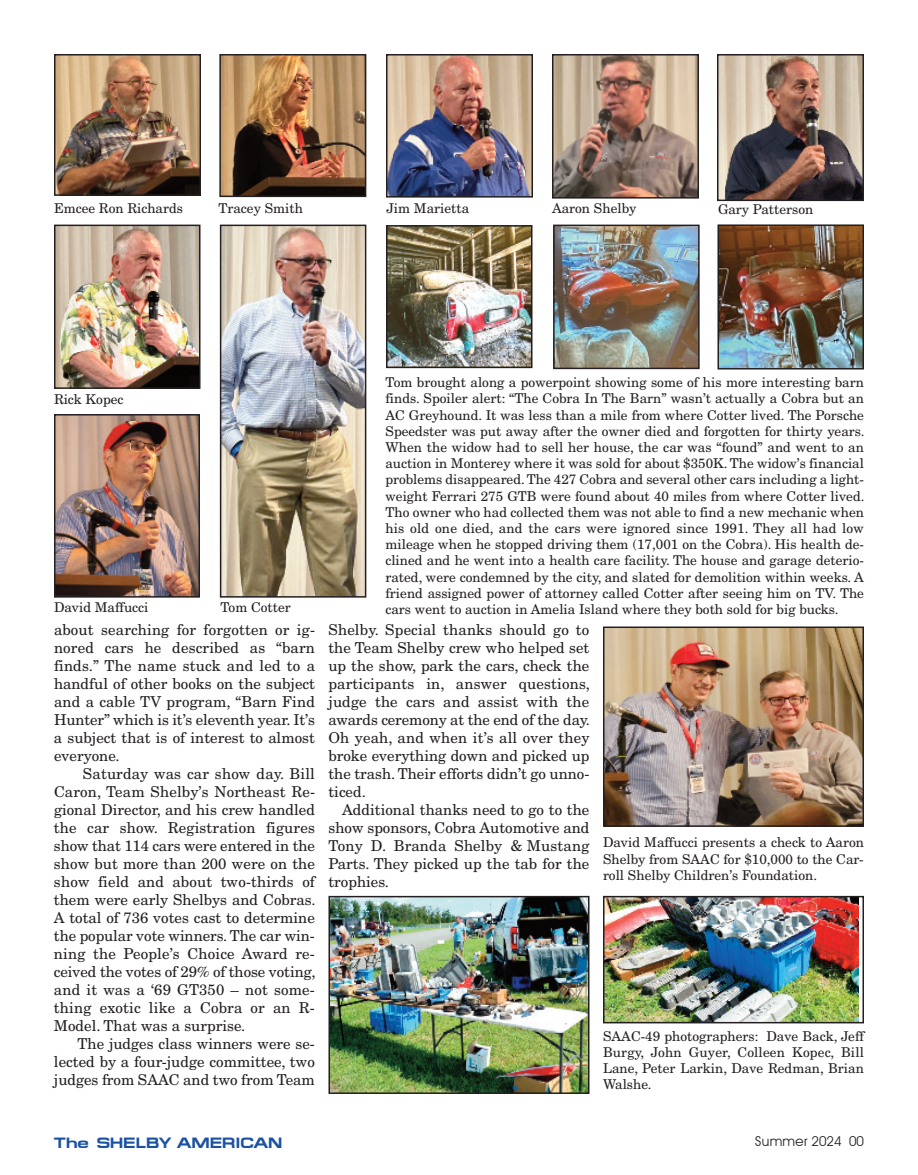
<style>
.page{position:relative;width:918px;height:1175px;background:#fff}
.page>*{position:absolute;margin:0;border:0;box-sizing:border-box;transform-origin:0 0}
.t1{font:15px/18px "New Century Schlbk";color:#231f20;text-align:justify}
.t2{font:700 15px "Micro Extend FLF";color:#1a52a3}
.t3{font:13.5px/16.2px "New Century Schlbk";color:#231f20;text-align:justify}
.t4{font:13.5px "Avant Garde";color:#231f20}
</style>
<div class="page">
<img style="left:57px;top:57px;width:141px;height:136px">
<div style="left:54px;top:54px;width:147px;height:142px;border:2px solid #231f20"></div>
<img style="left:720px;top:57px;width:141px;height:141px">
<div style="left:717px;top:54px;width:147px;height:147px;border:2px solid #231f20"></div>
<img style="left:555px;top:57px;width:141px;height:139px">
<div style="left:552px;top:54px;width:147px;height:145px;border:2px solid #231f20"></div>
<img style="left:222px;top:57px;width:141px;height:137px">
<div style="left:219px;top:54px;width:147px;height:143px;border:2px solid #231f20"></div>
<img style="left:389px;top:57px;width:141px;height:138px">
<div style="left:386px;top:54px;width:147px;height:144px;border:2px solid #231f20"></div>
<img style="left:57px;top:228px;width:141px;height:158px">
<div style="left:54px;top:225px;width:147px;height:164px;border:2px solid #231f20"></div>
<img style="left:223px;top:228px;width:140px;height:366px">
<div style="left:220px;top:225px;width:146px;height:372px;border:2px solid #231f20"></div>
<img style="left:389px;top:228px;width:140px;height:137px">
<div style="left:386px;top:225px;width:146px;height:143px;border:2px solid #231f20"></div>
<img style="left:720px;top:227px;width:141px;height:139px">
<div style="left:717px;top:224px;width:147px;height:145px;border:2px solid #231f20"></div>
<img style="left:556px;top:228px;width:141px;height:138px">
<div style="left:553px;top:225px;width:147px;height:144px;border:2px solid #231f20"></div>
<img style="left:57px;top:417px;width:140px;height:177px">
<div style="left:54px;top:414px;width:146px;height:183px;border:2px solid #231f20"></div>
<img style="left:606px;top:629px;width:255px;height:194px">
<div style="left:603px;top:626px;width:261px;height:200px;border:2px solid #231f20"></div>
<img style="left:331px;top:899px;width:256px;height:191px">
<div style="left:328px;top:896px;width:262px;height:197px;border:2px solid #231f20"></div>
<img style="left:606px;top:899px;width:253px;height:121px">
<div style="left:603px;top:896px;width:261px;height:127px;border:2px solid #231f20"></div>
<p class="t3" style="left:54px;top:201px;width:131px">Emcee Ron Richards</p>
<p class="t3" style="left:219px;top:201px;width:86px">Tracey Smith</p>
<p class="t3" style="left:387px;top:201px;width:84px">Jim Marietta</p>
<p class="t3" style="left:552px;top:201px;width:86px">Aaron Shelby</p>
<p class="t3" style="left:718px;top:203px;width:97px">Gary Patterson</p>
<p class="t3" style="left:54px;top:393px;width:71px">Rick Kopec</p>
<p class="t3" style="left:54px;top:600px;width:96px">David Maffucci</p>
<p class="t3" style="left:220px;top:600px;width:72px">Tom Cotter</p>
<p class="t1" style="left:54px;top:622px;width:263px">about searching for forgotten or ig&shy;nored cars he described as “barn finds.” The name stuck and led to a handful of other books on the subject and a cable TV program, “Barn Find Hunter” which is it’s eleventh year. It’s a subject that is of interest to almost everyone.</p>
<p class="t1" style="left:54px;top:766px;width:263px;text-indent:29px">Saturday was car show day. Bill Caron, Team Shelby’s Northeast Re&shy;gional Director, and his crew handled the car show. Registration figures show that 114 cars were entered in the show but more than 200 were on the show field and about two-thirds of them were early Shelbys and Cobras.<br>A total of 736 votes cast to determine the popular vote winners. The car win&shy;ning the People’s Choice Award re&shy;ceived the votes of 29% of those voting, and it was a ‘69 GT350 – not some&shy;thing exotic like a Cobra or an R-Model. That was a surprise.</p>
<p class="t1" style="left:54px;top:1036px;width:263px;text-indent:24px">The judges class winners were se&shy;lected by a four-judge committee, two judges from SAAC and two from Team</p>
<p class="t3" style="left:386px;top:375px;width:481px">Tom brought along a powerpoint showing some of his more interesting barn finds. Spoiler alert: “The Cobra In The Barn” wasn’t actually a Cobra but an AC Greyhound. It was less than a mile from where Cotter lived. The Porsche Speedster was put away after the owner died and forgotten for thirty years.<br>When the widow had to sell her house, the car was “found” and went to an auction in Monterey where it was sold for about $350K. The widow’s financial problems disappeared. The 427 Cobra and several other cars including a light&shy;weight Ferrari 275 GTB were found about 40 miles from where Cotter lived.<br>Tho owner who had collected them was not able to find a new mechanic when his old one died, and the cars were ignored since 1991. They all had low mileage when he stopped driving them (17,001 on the Cobra). His health de&shy;clined and he went into a health care facility. The house and garage deterio&shy;rated, were condemned by the city, and slated for demolition within weeks. A friend assigned power of attorney called Cotter after seeing him on TV. The cars went to auction in Amelia Island where they both sold for big bucks.</p>
<p class="t1" style="left:328px;top:622px;width:263px">Shelby. Special thanks should go to the Team Shelby crew who helped set up the show, park the cars, check the participants in, answer questions, judge the cars and assist with the awards ceremony at the end of the day.<br>Oh yeah, and when it’s all over they broke everything down and picked up the trash. Their efforts didn’t go unno&shy;ticed.</p>
<p class="t1" style="left:328px;top:802px;width:263px;text-indent:14px">Additional thanks need to go to the show sponsors, Cobra Automotive and Tony D. Branda Shelby &amp; Mustang Parts. They picked up the tab for the trophies.</p>
<p class="t3" style="left:603px;top:835px;width:263px">David Maffucci presents a check to Aaron Shelby from SAAC for $10,000 to the Car&shy;roll Shelby Children’s Foundation.</p>
<p class="t3" style="left:603px;top:1029px;width:263px">SAAC-49 photographers: Dave Back, Jeff Burgy, John Guyer, Colleen Kopec, Bill Lane, Peter Larkin, Dave Redman, Brian Walshe.</p>
<p class="t2" style="left:54px;top:1134px;width:230px">The SHELBY AMERICAN</p>
<p class="t4" style="left:755px;top:1134px;width:111px">Summer 2024 00</p>
</div>
